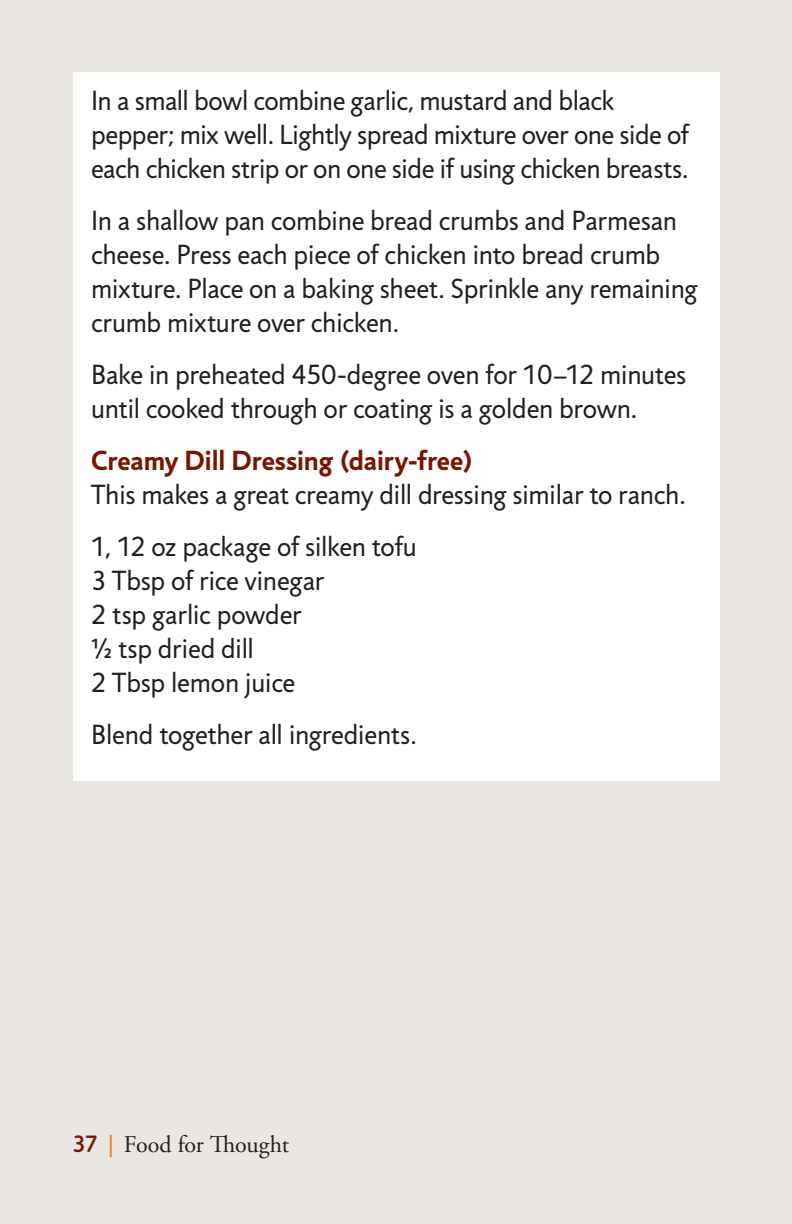
<style>
.page{position:relative;width:792px;height:1224px;background:#eae7e3}
.page>*{position:absolute;margin:0;border:0;box-sizing:border-box;transform-origin:0 0}
.t1{font:28px/34px "Jigsaw";letter-spacing:-.015em;color:#231f20}
.t2{font:700 28px "Jigsaw";letter-spacing:-.005em;color:#791500}
.t3{font:24px "Adobe Garamond Pro";letter-spacing:-.005em;color:#231f20}
.s1{font-family:"Jigsaw";font-weight:500;color:#791500}
.s2{font-family:"Jigsaw";color:#f48026}
</style>
<div class="page">
<div style="left:73px;top:72px;width:647px;height:708px;background:#fff"></div>
<p class="t1" style="left:91px;top:84px;width:600px">In a small bowl combine garlic, mustard and black pepper; mix well. Lightly spread mixture over one side of each chicken strip or on one side if using chicken breasts.</p>
<p class="t1" style="left:91px;top:204px;width:608px">In a shallow pan combine bread crumbs and Parmesan cheese. Press each piece of chicken into bread crumb mixture. Place on a baking sheet. Sprinkle any remaining crumb mixture over chicken.</p>
<p class="t1" style="left:91px;top:358px;width:597px">Bake in preheated 450-degree oven for 10–12 minutes until cooked through or coating is a golden brown.</p>
<p class="t2" style="left:91px;top:443px;width:384px">Creamy Dill Dressing (dairy-free)</p>
<p class="t1" style="left:91px;top:469px;width:596px;line-height:52px">This makes a great creamy dill dressing similar to ranch.<br>1, 12 oz package of silken tofu</p>
<p class="t1" style="left:91px;top:564px;width:235px">3 Tbsp of rice vinegar<br>2 tsp garlic powder ½ tsp dried dill<br>2 Tbsp lemon juice</p>
<p class="t1" style="left:91px;top:718px;width:327px">Blend together all ingredients.</p>
<p class="t3" style="left:72px;top:1130px;width:219px"><span class="s1">37</span> <span class="s2">|</span> Food for Thought</p>
</div>
